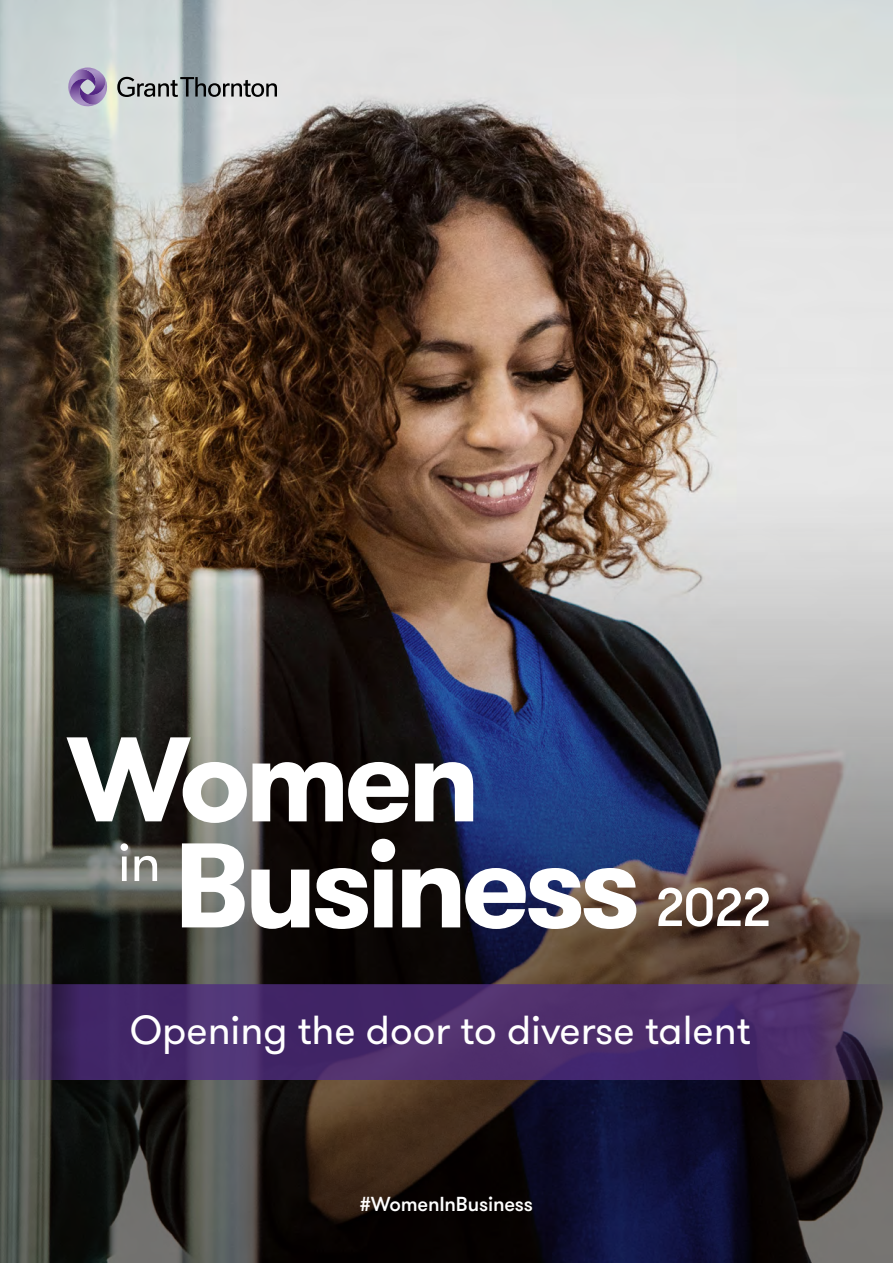
<style>
.page{position:relative;width:893px;height:1263px;background:#fff}
.page>*{position:absolute;margin:0;border:0;box-sizing:border-box;transform-origin:0 0}
.t1{font:700 120px "GT Walsheim Pro";letter-spacing:-.05em;color:#fff}
.t2{font:500 54px "GT Walsheim Pro";color:#fff}
.t3{font:54px "GT Walsheim Pro";color:#fff}
.t4{font:40.5px "GT Walsheim Pro";color:#fff}
.t5{font:500 20.25px "GT Walsheim Pro";letter-spacing:-.01em;color:#fff}
</style>
<div class="page">
<img style="left:0;top:0;width:893px;height:477px">
<img style="left:0;top:477px;width:893px;height:786px">
<svg style="left:117px;top:77px;width:160px;height:20px;background:#919495"></svg>
<svg style="left:66px;top:66px;width:44px;height:43px;background:#a89bbd"></svg>
<svg style="left:0;top:984px;width:893px;height:96px;background:#492f68"></svg>
<h1 class="t1" style="left:67px;top:701px;width:415px">Women</h1>
<h2 class="t3" style="left:118px;top:828px;width:45px">in</h2>
<h1 class="t1" style="left:174px;top:807px;width:468px">Business</h1>
<h2 class="t2" style="left:656px;top:873px;width:117px">2022</h2>
<p class="t4" style="left:130px;top:1004px;width:622px">Opening the door to diverse talent</p>
<p class="t5" style="left:360px;top:1191px;width:175px">#WomenInBusiness</p>
</div>
